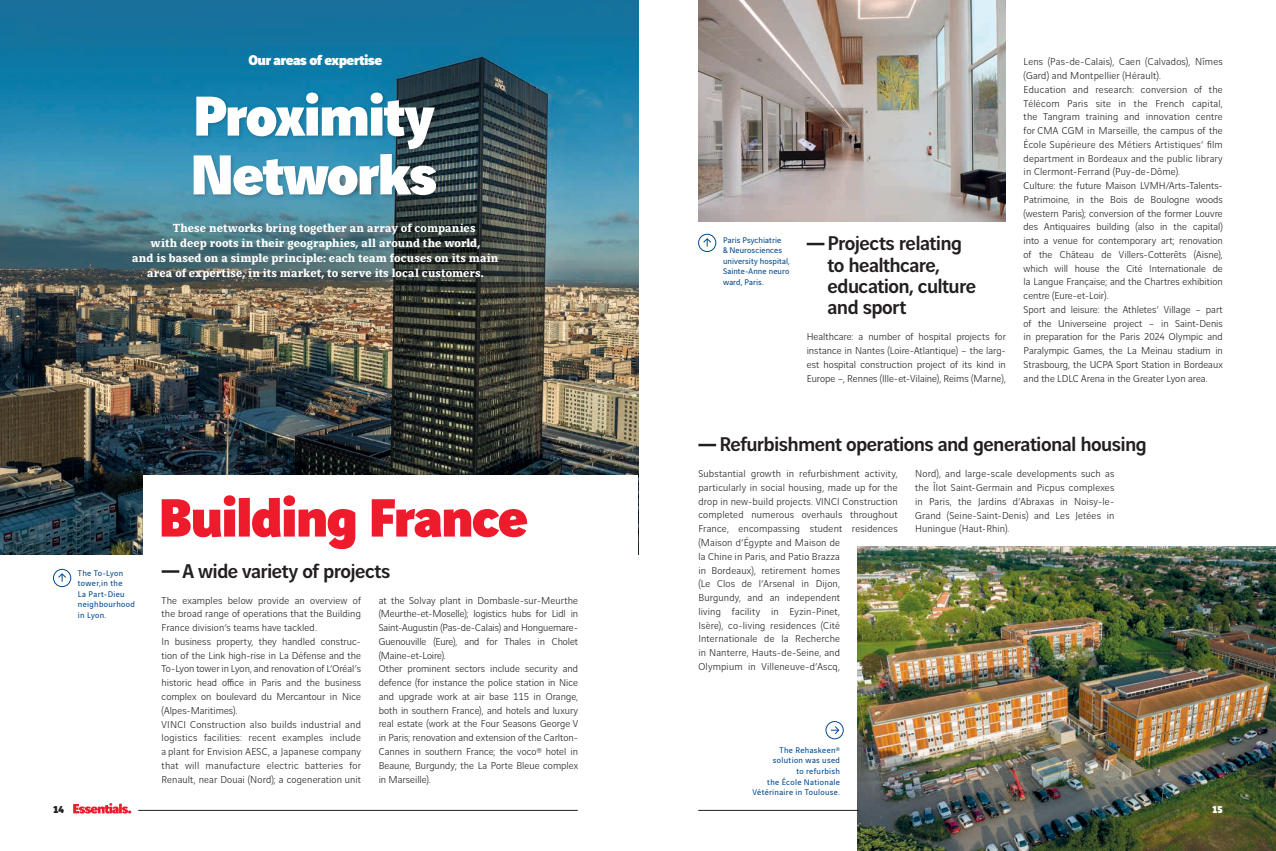
<style>
.page{position:relative;width:1276px;height:851px;background:#fff}
.page>*{position:absolute;margin:0;border:0;box-sizing:border-box;transform-origin:0 0}
.t1{font:900 60px/58.8px "Vinci Sans";letter-spacing:-.04em;color:#fff}
.t2{font:900 57.5px "Vinci Sans";letter-spacing:-.04em;color:#ee1b2c}
.t3{font:500 21.25px/21.2px "Vinci Sans";letter-spacing:-.03em;color:#231f20}
.t4{font:900 15px "Vinci Sans";letter-spacing:-.045em;color:#fff}
.t5{font:700 12.5px "Vinci Serif";color:#fff}
.t6{font:300 10.62px/13.8px "Vinci Sans";letter-spacing:.01em;color:#231f20}
.t7{font:900 10.62px "Vinci Sans";color:#231f20}
.t8{font:900 10.62px "Vinci Sans";color:#fff}
.t9{font:8.75px/10.5px "Vinci Sans";letter-spacing:.03em;color:#014990;text-align:right}
.t10{font:8.75px/10.5px "Vinci Sans";letter-spacing:.01em;color:#014990}
</style>
<div class="page">
<svg style="left:73px;top:803px;width:58px;height:10px"></svg>
<img style="left:0;top:0;width:638px;height:554px">
<img style="left:0;top:166px;width:578px;height:140px">
<img style="left:698px;top:0;width:308px;height:222px">
<div style="left:144px;top:474px;width:494px;height:310px;background:#fff"></div>
<img style="left:857px;top:546px;width:419px;height:304px">
<svg style="left:162px;top:570px;width:17px;height:2px"></svg>
<div style="left:53px;top:569px;width:18px;height:18px;border:1px solid #014990;border-radius:50%"></div>
<svg style="left:58px;top:573px;width:8px;height:8px"></svg>
<div style="left:698px;top:234px;width:18px;height:18px;border:1px solid #014990;border-radius:50%"></div>
<svg style="left:703px;top:238px;width:8px;height:8px"></svg>
<div style="left:825px;top:721px;width:18px;height:18px;border:1px solid #014990;border-radius:50%"></div>
<svg style="left:831px;top:726px;width:8px;height:8px"></svg>
<svg style="left:806px;top:243px;width:18px;height:2px"></svg>
<hr style="left:698px;top:443px;width:18px;height:3px;background:#231f20">
<div style="left:130px;top:221px;width:373px;height:64px;background:#001;opacity:.05"></div>
<div style="left:191px;top:90px;width:250px;height:110px;background:#231f20;opacity:.25"></div>
<hr style="left:138px;top:810px;width:440px;height:1px;background:#231f20">
<hr style="left:698px;top:810px;width:161px;height:1px;background:#231f20">
<h3 class="t4" style="left:248px;top:47px;width:135px">Our areas of expertise</h3>
<h1 class="t1" style="left:190px;top:80px;width:249px">Proximity<br>Networks</h1>
<p class="t5" style="left:173px;top:219px;width:304px">These networks bring together an array of companies</p>
<p class="t5" style="left:150px;top:234px;width:331px">with deep roots in their geographies, all around the world,</p>
<p class="t5" style="left:132px;top:249px;width:368px">and is based on a simple principle: each team focuses on its main</p>
<p class="t5" style="left:147px;top:264px;width:338px">area of expertise, in its market, to serve its local customers.</p>
<p class="t9" style="left:78px;top:566px;width:58px;text-align:left">The To-Lyon tower,in the<br>La Part-Dieu neighbourhood in Lyon.</p>
<h2 class="t2" style="left:158px;top:470px;width:372px">Building France</h2>
<h3 class="t3" style="left:182px;top:558px;width:209px">A wide variety of projects</h3>
<p class="t6" style="left:162px;top:592px;width:201px">The examples below provide an overview of the broad range of operations that the Building France division’s teams have tackled.<br>In business property, they handled construc&shy;tion of the Link high-rise in La Défense and the To-Lyon tower in Lyon, and renovation of L’Oréal’s historic head office in Paris and the business complex on boulevard du Mercantour in Nice (Alpes-Maritimes).<br>VINCI Construction also builds industrial and logistics facilities: recent examples include a plant for Envision AESC, a Japanese company that will manufacture electric batteries for Renault, near Douai (Nord); a cogeneration unit</p>
<p class="t6" style="left:379px;top:592px;width:201px">at the Solvay plant in Dombasle-sur-Meurthe (Meurthe-et-Moselle); logistics hubs for Lidl in Saint-Augustin (Pas-de-Calais) and Honguemare-Guenouville (Eure), and for Thales in Cholet (Maine-et-Loire).<br>Other prominent sectors include security and defence (for instance the police station in Nice and upgrade work at air base 115 in Orange, both in southern France), and hotels and luxury real estate (work at the Four Seasons George V in Paris; renovation and extension of the Carlton-Cannes in southern France; the voco® hotel in Beaune, Burgundy; the La Porte Bleue complex in Marseille).</p>
<p class="t10" style="left:723px;top:234px;width:68px">Paris Psychiatrie<br>&amp; Neurosciences university hospital,<br>Sainte-Anne neuro ward, Paris.</p>
<h3 class="t3" style="left:827px;top:230px;width:150px">Projects relating to healthcare, education, culture and sport</h3>
<p class="t6" style="left:806px;top:329px;width:201px;text-align:justify">Healthcare: a number of hospital projects for instance in Nantes (Loire-Atlantique) – the larg&shy;est hospital construction project of its kind in Europe –, Rennes (Ille-et-Vilaine), Reims (Marne),</p>
<p class="t6" style="left:1023px;top:54px;width:201px">Lens (Pas-de-Calais), Caen (Calvados), Nîmes (Gard) and Montpellier (Hérault).<br>Education and research: conversion of the Télécom Paris site in the French capital, the Tangram training and innovation centre for CMA CGM in Marseille, the campus of the École Supérieure des Métiers Artistiques’ film department in Bordeaux and the public library in Clermont-Ferrand (Puy-de-Dôme).<br>Culture: the future Maison LVMH/Arts-Talents-Patrimoine, in the Bois de Boulogne woods (western Paris); conversion of the former Louvre des Antiquaires building (also in the capital) into a venue for contemporary art; renovation of the Château de Villers-Cotterêts (Aisne), which will house the Cité Internationale de la Langue Française; and the Chartres exhibition centre (Eure-et-Loir).<br>Sport and leisure: the Athletes’ Village – part of the Universeine project – in Saint-Denis in preparation for the Paris 2024 Olympic and Paralympic Games, the La Meinau stadium in Strasbourg, the UCPA Sport Station in Bordeaux and the LDLC Arena in the Greater Lyon area.</p>
<h3 class="t3" style="left:719px;top:431px;width:429px">Refurbishment operations and generational housing</h3>
<p class="t6" style="left:915px;top:466px;width:201px;text-align:justify">Nord), and large-scale developments such as the Îlot Saint-Germain and Picpus complexes in Paris, the Jardins d’Abraxas in Noisy-le-Grand (Seine-Saint-Denis) and Les Jetées in Huningue (Haut-Rhin).</p>
<p class="t6" style="left:698px;top:466px;width:201px">Substantial growth in refurbishment activity, particularly in social housing, made up for the drop in new-build projects. VINCI Construction completed numerous overhauls throughout France, encompassing student residences (Maison d’Égypte and Maison de<br>la Chine in Paris, and Patio Brazza<br>in Bordeaux), retirement homes<br>(Le Clos de l’Arsenal in Dijon,<br>Burgundy, and an independent<br>living facility in Eyzin-Pinet,<br>Isère), co-living residences (Cité Internationale de la Recherche<br>in Nanterre, Hauts-de-Seine, and<br>Olympium in Villeneuve-d’Ascq,</p>
<p class="t9" style="left:752px;top:744px;width:89px">The Rehaskeen® solution was used<br>to refurbish<br>the École Nationale<br>Vétérinaire in Toulouse.</p>
<p class="t7" style="left:53px;top:800px;width:12px">14</p>
<p class="t8" style="left:1212px;top:800px;width:12px">15</p>
</div>
